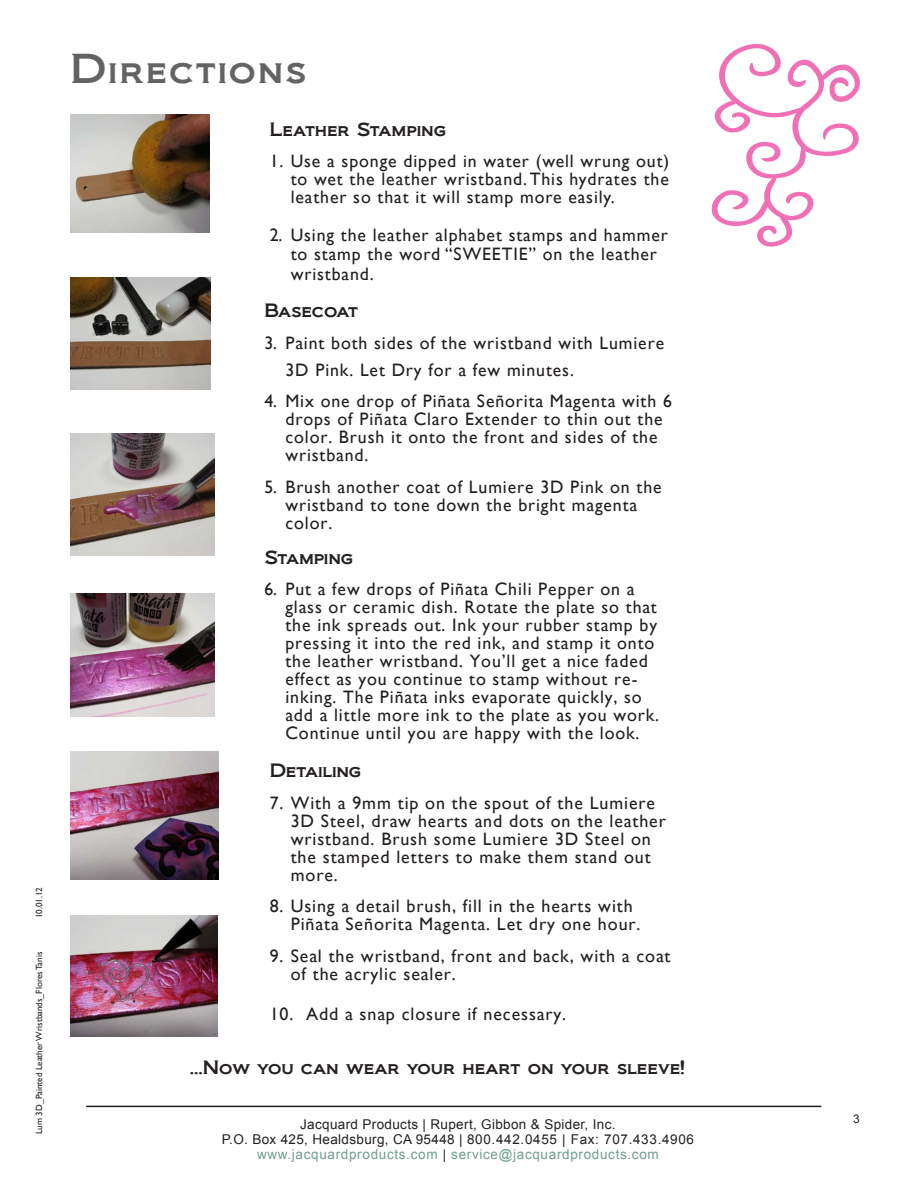
<style>
.page{position:relative;width:918px;height:1188px;background:#fff}
.page>*{position:absolute;margin:0;border:0;box-sizing:border-box;transform-origin:0 0}
.t1{font:36px "Biondi";letter-spacing:.05em;color:#636366}
.Numbered_text{font:18px/18px "Gill Sans";letter-spacing:.05em;color:#231f20}
.Numbered_text-2{font:18px/18px "Gill Sans";letter-spacing:.05em;color:#231f20;text-align:justify}
.Numbered_text-3{font:18px "Biondi";letter-spacing:-.005em;color:#231f20}
.t2{font:13.5px/15px "Arial";letter-spacing:.05em;color:#231f20;text-align:center}
.t3{font:12px "Arial";color:#231f20}
.t4{font:9px "Gill Sans";color:#231f20}
.s1{font-size:39px}
.s2{color:#6f9f89}
</style>
<div class="page">
<img style="left:70px;top:915px;width:147px;height:122px">
<img style="left:70px;top:752px;width:149px;height:127px">
<img style="left:70px;top:114px;width:140px;height:119px">
<img style="left:70px;top:278px;width:141px;height:112px">
<img style="left:70px;top:433px;width:144px;height:123px">
<img style="left:70px;top:593px;width:145px;height:124px">
<svg style="left:711px;top:44px;width:149px;height:203px"></svg>
<hr style="left:86px;top:1106px;width:735px;height:1px;background:#231f20">
<p class="t4" style="left:34px;top:918px;width:32px;rotate:-90deg">10.01.12</p>
<p class="t4" style="left:34px;top:1134px;width:184px;rotate:-90deg">Lum 3D_Painted Leather Wristbands_Flores Tanis</p>
<p class="t1" style="left:70px;top:48px;width:238px"><span class="s1">D</span>irections</p>
<p class="Numbered_text-3" style="left:270px;top:118px;width:178px">Leather Stamping</p>
<p class="Numbered_text-2" style="left:291px;top:152px;width:380px;text-indent:-21px">1. Use a sponge dipped in water (well wrung out) to wet the leather wristband. This hydrates the leather so that it will stamp more easily.</p>
<p class="Numbered_text-2" style="left:291px;top:225px;width:379px;line-height:19.5px;text-align:left;text-indent:-21px">2. Using the leather alphabet stamps and hammer to stamp the word “SWEETIE” on the leather wristband.</p>
<p class="Numbered_text-3" style="left:264px;top:300px;width:95px">Basecoat</p>
<p class="Numbered_text" style="left:285px;top:329px;width:380px;line-height:27px;text-indent:-21px">3. Paint both sides of the wristband with Lumiere<br>3D Pink. Let Dry for a few minutes.</p>
<p class="Numbered_text" style="left:285px;top:392px;width:388px;text-indent:-21px">4. Mix one drop of Piñata Señorita Magenta with 6 drops of Piñata Claro Extender to thin out the color. Brush it onto the front and sides of the wristband.</p>
<p class="Numbered_text" style="left:285px;top:478px;width:378px;text-indent:-21px">5. Brush another coat of Lumiere 3D Pink on the wristband to tone down the bright magenta color.</p>
<p class="Numbered_text-3" style="left:264px;top:546px;width:90px">Stamping</p>
<p class="Numbered_text" style="left:285px;top:580px;width:375px;text-indent:-21px">6. Put a few drops of Piñata Chili Pepper on a glass or ceramic dish. Rotate the plate so that the ink spreads out. Ink your rubber stamp by pressing it into the red ink, and stamp it onto the leather wristband. You’ll get a nice faded effect as you continue to stamp without re&shy;inking. The Piñata inks evaporate quickly, so add a little more ink to the plate as you work.<br>Continue until you are happy with the look.</p>
<p class="Numbered_text-3" style="left:270px;top:760px;width:93px">Detailing</p>
<p class="Numbered_text" style="left:291px;top:794px;width:377px;text-indent:-21px">7. With a 9mm tip on the spout of the Lumiere 3D Steel, draw hearts and dots on the leather wristband. Brush some Lumiere 3D Steel on the stamped letters to make them stand out more.</p>
<p class="Numbered_text" style="left:291px;top:897px;width:351px;text-indent:-21px">8. Using a detail brush, fill in the hearts with<br>Piñata Señorita Magenta. Let dry one hour.</p>
<p class="Numbered_text" style="left:291px;top:947px;width:381px;text-indent:-21px">9. Seal the wristband, front and back, with a coat of the acrylic sealer.</p>
<p class="Numbered_text" style="left:270px;top:1005px;width:298px">10. Add a snap closure if necessary.</p>
<p class="Numbered_text-3" style="left:190px;top:1056px;width:496px">...Now you can wear your heart on your sleeve!</p>
<p class="t2" style="left:222px;top:1117px;width:474px">Jacquard Products | Rupert, Gibbon &amp; Spider, Inc.<br>P.O. Box 425, Healdsburg, CA 95448 | 800.442.0455 | Fax: 707.433.4906 <span class="s2">www.jacquardproducts.com</span> | <span class="s2">service@jacquardproducts.com</span></p>
<p class="t3" style="left:853px;top:1111px;width:8px">3</p>
</div>
